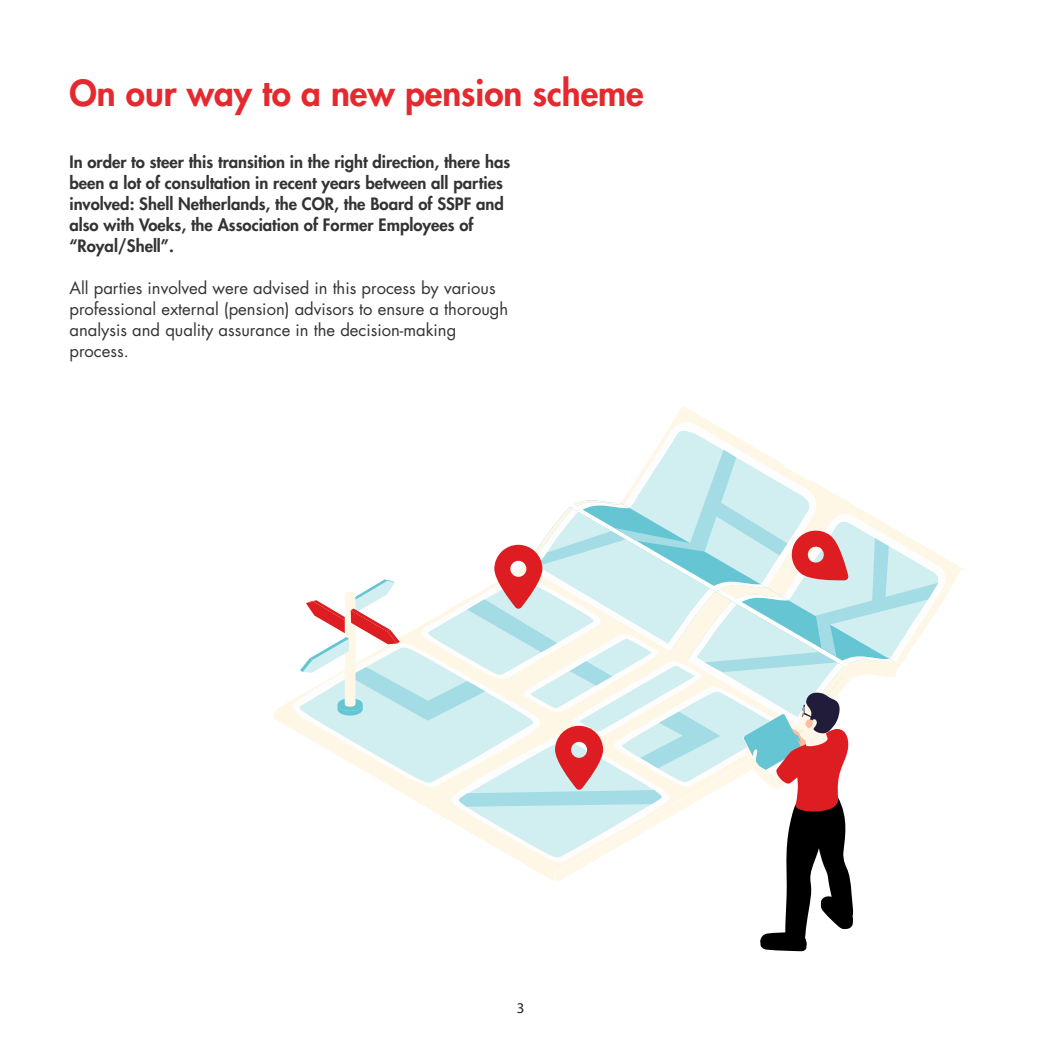
<style>
.page{position:relative;width:1042px;height:1042px;background:#fff}
.page>*{position:absolute;margin:0;border:0;box-sizing:border-box;transform-origin:0 0}
.Basisalinea{font:800 35px "Futura Std";color:#e5292e}
.t1{font:800 16.62px/21px "Futura Std";color:#333}
.t2{font:16.62px/21px "Futura Std";color:#333}
.t3{font:14.88px "Myriad Pro";color:#231f20}
</style>
<div class="page">
<svg style="left:285px;top:407px;width:680px;height:545px"></svg>
<p class="Basisalinea" style="left:69px;top:71px;width:576px">On our way to a new pension scheme</p>
<p class="t1" style="left:69px;top:151px;width:442px">In order to steer this transition in the right direction, there has been a lot of consultation in recent years between all parties involved: Shell Netherlands, the COR, the Board of SSPF and also with Voeks, the Association of Former Employees of “Royal/Shell”.</p>
<p class="t2" style="left:69px;top:278px;width:440px">All parties involved were advised in this process by various professional external (pension) advisors to ensure a thorough analysis and quality assurance in the decision-making process.</p>
<p class="t3" style="left:517px;top:998px;width:9px">3</p>
</div>
